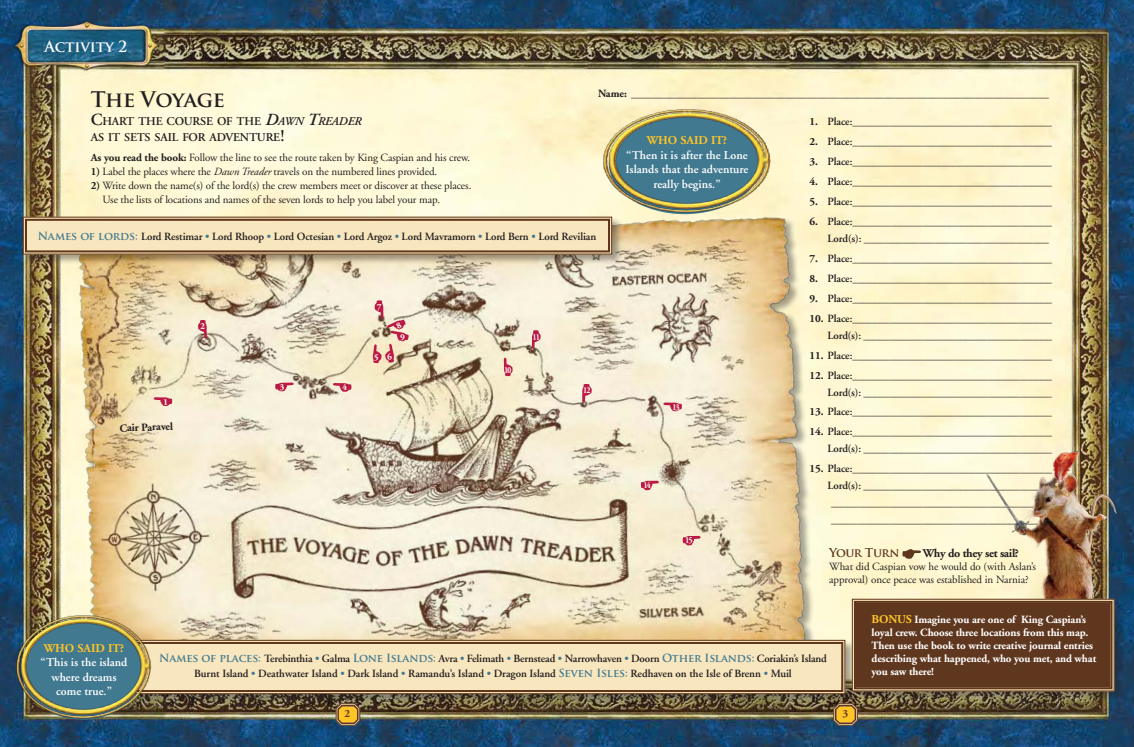
<style>
.page{position:relative;width:1134px;height:747px;background:#fff}
.page>*{position:absolute;margin:0;border:0;box-sizing:border-box;transform-origin:0 0}
.t1{font:700 21px "Trajan Pro";letter-spacing:-.02em;color:#231f20}
.t2{font:700 15px "Trajan Pro";letter-spacing:-.01em;color:#fff}
.t3{font:600 12px/14.4px "Adobe Garamond";color:#fff;text-align:center}
.t4{font:700 12px "Adobe Garamond";color:#ffc425}
.t5{font:700 12px "Adobe Garamond";letter-spacing:-.03em;color:#231f20}
.t6{font:700 12px "Trajan Pro";letter-spacing:-.05em;color:#5f371f}
.t7{font:600 11.9px/16px "Adobe Garamond";letter-spacing:-.015em;color:#231f20}
.t8{font:600 11px/17px "Adobe Garamond";letter-spacing:-.01em;color:#231f20;text-align:right}
.t9{font:11px/14px "Adobe Garamond";letter-spacing:-.01em;color:#231f20}
.t10{font:700 11px/13px "Adobe Garamond";letter-spacing:-.01em;color:#fff}
.t11{font:700 11px "Adobe Garamond";color:#231f20}
.t12{font:700 11px "Adobe Garamond";color:#5f371f}
.s1{font-weight:700}
.s2{font-size:17px}
.s3{font-style:italic;font-size:17px}
.s4{font-style:italic}
.s5{font-family:"Trajan Pro";font-weight:700;color:#417990}
.s6{color:#417990}
</style>
<div class="page">
<img style="left:0;top:0;width:1134px;height:747px">
<img style="left:10px;top:8px;width:153px;height:68px">
<img style="left:72px;top:213px;width:738px;height:427px">
<img style="left:567px;top:97px;width:220px;height:131px">
<svg style="left:334px;top:704px;width:28px;height:23px"></svg>
<div style="left:23px;top:216px;width:599px;height:49px;background:#231f20;opacity:.4"></div>
<svg style="left:23px;top:216px;width:589px;height:39px;background:#ead6af"></svg>
<div style="left:25px;top:219px;width:585px;height:33px;border:2px solid #5f371f"></div>
<div style="left:86px;top:640px;width:770px;height:64px;background:#231f20;opacity:.4"></div>
<svg style="left:165px;top:640px;width:681px;height:54px;background:#f2dfb7"></svg>
<div style="left:88px;top:642px;width:755px;height:50px;border:2px solid #5f371f"></div>
<svg style="left:902px;top:549px;width:19px;height:10px"></svg>
<img style="left:0;top:602px;width:165px;height:131px">
<img style="left:980px;top:448px;width:146px;height:186px">
<div style="left:852px;top:599px;width:273px;height:103px;background:#231f20;opacity:.4"></div>
<svg style="left:852px;top:599px;width:263px;height:93px;background:#643d24"></svg>
<div style="left:854px;top:601px;width:258px;height:88px;border:2px solid #5f371f"></div>
<svg style="left:832px;top:701px;width:27px;height:26px"></svg>
<svg style="left:154px;top:397px;width:18px;height:9px"></svg>
<svg style="left:198px;top:320px;width:9px;height:18px"></svg>
<svg style="left:275px;top:383px;width:19px;height:8px"></svg>
<svg style="left:333px;top:383px;width:18px;height:9px"></svg>
<svg style="left:373px;top:300px;width:36px;height:63px;background:#daafa3"></svg>
<svg style="left:504px;top:358px;width:9px;height:18px"></svg>
<svg style="left:532px;top:330px;width:9px;height:19px"></svg>
<svg style="left:582px;top:384px;width:10px;height:18px"></svg>
<svg style="left:641px;top:481px;width:18px;height:9px"></svg>
<svg style="left:683px;top:536px;width:18px;height:9px"></svg>
<svg style="left:663px;top:402px;width:19px;height:9px"></svg>
<h2 class="t2" style="left:44px;top:37px;width:84px">Activity 2</h2>
<p class="t11" style="left:598px;top:88px;width:453px">Name: ____________________________________________________________________________</p>
<p class="t8" style="left:810px;top:113px;width:244px"><span class="s1">1.</span> Place:_____________________________________</p>
<p class="t8" style="left:810px;top:133px;width:244px"><span class="s1">2.</span> Place:_____________________________________</p>
<p class="t8" style="left:810px;top:153px;width:244px"><span class="s1">3.</span> Place:_____________________________________</p>
<p class="t8" style="left:810px;top:173px;width:244px"><span class="s1">4.</span> Place:_____________________________________</p>
<p class="t8" style="left:810px;top:193px;width:244px"><span class="s1">5.</span> Place:_____________________________________</p>
<p class="t8" style="left:810px;top:213px;width:244px"><span class="s1">6.</span> Place:_____________________________________<br>Lord(s): __________________________________</p>
<p class="t8" style="left:810px;top:250px;width:244px"><span class="s1">7.</span> Place:_____________________________________</p>
<p class="t8" style="left:810px;top:270px;width:244px"><span class="s1">8.</span> Place:_____________________________________</p>
<p class="t8" style="left:810px;top:290px;width:244px"><span class="s1">9.</span> Place:_____________________________________</p>
<p class="t8" style="left:810px;top:310px;width:244px"><span class="s1">10.</span> Place:_____________________________________<br>Lord(s): ___________________________________</p>
<p class="t8" style="left:810px;top:347px;width:244px"><span class="s1">11.</span> Place:_____________________________________</p>
<p class="t8" style="left:810px;top:367px;width:244px"><span class="s1">12.</span> Place:_____________________________________<br>Lord(s): ___________________________________</p>
<p class="t8" style="left:810px;top:404px;width:244px"><span class="s1">13.</span> Place:_____________________________________</p>
<p class="t8" style="left:810px;top:424px;width:244px"><span class="s1">14.</span> Place:_____________________________________<br>Lord(s): ___________________________________</p>
<p class="t8" style="left:810px;top:461px;width:244px"><span class="s1">15.</span> Place:_____________________________________ Lord(s): ___________________________________ _________________________________________ _________________________________________</p>
<h1 class="t1" style="left:91px;top:86px;width:136px">The Voyage</h1>
<p class="t7" style="left:91px;top:113px;width:272px"><span class="s2">C</span>HART THE COURSE OF THE <span class="s3">D</span><span class="s4">AWN</span> <span class="s3">T</span><span class="s4">READER<br></span>AS IT SETS SAIL FOR ADVENTURE<span class="s2">!</span></p>
<p class="t9" style="left:91px;top:151px;width:381px"><span class="s1">As you read the book:</span> Follow the line to see the route taken by King Caspian and his crew.</p>
<p class="t9" style="left:91px;top:165px;width:348px"><span class="s1">1)</span> Label the places where the <span class="s4">Dawn Treader</span> travels on the numbered lines provided.</p>
<p class="t9" style="left:102px;top:179px;width:370px;text-indent:-12px"><span class="s1">2)</span> Write down the name(s) of the lord(s) the crew members meet or discover at these places.<br>Use the lists of locations and names of the seven lords to help you label your map.</p>
<p class="t8" style="left:38px;top:228px;width:560px"><span class="s5">Names of lords:</span> Lord Restimar <span class="s6">•</span> Lord Rhoop <span class="s6">•</span> Lord Octesian <span class="s6">•</span> Lord Argoz <span class="s6">•</span> Lord Mavramorn <span class="s6">•</span> Lord Bern <span class="s6">•</span> Lord Revilian</p>
<p class="t4" style="left:647px;top:134px;width:82px">WHO SAID IT?</p>
<p class="t3" style="left:626px;top:148px;width:124px">“Then it is after the Lone<br>Islands that the adventure really begins.”</p>
<p class="t11" style="left:119px;top:422px;width:58px;rotate:-2deg">CairParavel</p>
<p class="t4" style="left:44px;top:641px;width:82px">WHO SAID IT?</p>
<p class="t3" style="left:41px;top:655px;width:88px">“This is the island where dreams come true.”</p>
<p class="t6" style="left:829px;top:545px;width:72px">Your Turn</p>
<p class="t5" style="left:923px;top:547px;width:98px">Why do they set sail?</p>
<p class="t9" style="left:829px;top:560px;width:209px;line-height:13px">What did Caspian vow he would do (with Aslan’s approval) once peace was established in Narnia?</p>
<p class="t8" style="left:159px;top:652px;width:669px;line-height:15px;text-align:center"><span class="s5">Names of places:</span> Terebinthia <span class="s6">•</span> Galma <span class="s5">Lone Islands:</span> Avra <span class="s6">•</span> Felimath <span class="s6">•</span> Bernstead <span class="s6">•</span> Narrowhaven <span class="s6">•</span> Doorn <span class="s5">Other Islands:</span> Coriakin’s Island<br>Burnt Island <span class="s6">•</span> Deathwater Island <span class="s6">•</span> Dark Island <span class="s6">•</span> Ramandu’s Island <span class="s6">•</span> Dragon Island <span class="s5">Seven Isles:</span> Redhaven on the Isle of Brenn <span class="s6">•</span> Muil</p>
<p class="t12" style="left:345px;top:708px;width:7px">2</p>
<p class="t12" style="left:843px;top:708px;width:7px">3</p>
<p class="t4" style="left:872px;top:612px;width:9px">bonus</p>
<p class="t10" style="left:872px;top:613px;width:226px;text-indent:43px">Imagine you are one of King Caspian’s loyal crew. Choose three locations from this map.<br>Then use the book to write creative journal entries describing what happened, who you met, and what you saw there!</p>
</div>
